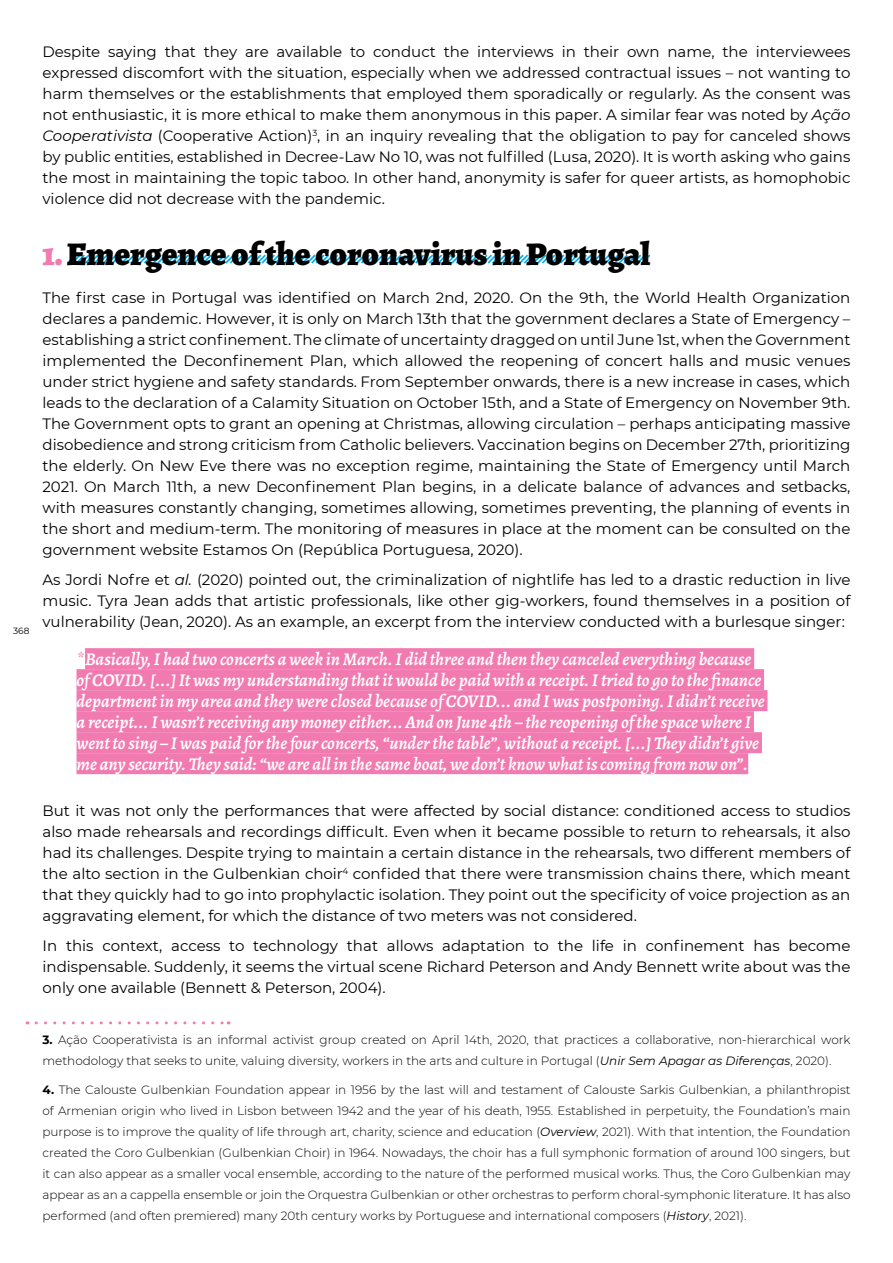
<style>
.page{position:relative;width:893px;height:1263px;background:#fff}
.page>*{position:absolute;margin:0;border:0;box-sizing:border-box;transform-origin:0 0}
.t1{font:900 33px "Alegreya";color:#000}
.t2{font:italic 600 18px/21px "Alegreya";color:#fff}
.t3{font:15px/21px "Montserrat";color:#000;text-align:justify}
.t4{font:300 12px/21px "Montserrat";color:#000}
.t5{font:9px "Montserrat";color:#000}
.s1{font-style:italic}
.s2{color:#f17bb0}
.s3{font-weight:400;color:#f17bb0}
.s4{font-weight:700}
.s5{font-weight:400;font-style:italic}
</style>
<div class="page">
<svg style="left:67px;top:254px;width:584px;height:10px"></svg>
<div style="left:85px;top:648px;width:669px;height:21px;background:#f17bb0"></div>
<div style="left:77px;top:669px;width:687px;height:21px;background:#f17bb0"></div>
<div style="left:77px;top:690px;width:690px;height:21px;background:#f17bb0"></div>
<div style="left:77px;top:711px;width:677px;height:21px;background:#f17bb0"></div>
<div style="left:77px;top:732px;width:685px;height:21px;background:#f17bb0"></div>
<div style="left:77px;top:753px;width:671px;height:21px;background:#f17bb0"></div>
<svg style="left:36px;top:1021px;width:193px;height:3px"></svg>
<p class="t5" style="left:13px;top:625px;width:18px">368</p>
<p class="t3" style="left:43px;top:41px;width:809px">Despite saying that they are available to conduct the interviews in their own name, the interviewees expressed discomfort with the situation, especially when we addressed contractual issues – not wanting to harm themselves or the establishments that employed them sporadically or regularly. As the consent was not enthusiastic, it is more ethical to make them anonymous in this paper. A similar fear was noted by <span class="s1">Ação Cooperativista</span> (Cooperative Action)<sup>3</sup>, in an inquiry revealing that the obligation to pay for canceled shows by public entities, established in Decree-Law No 10, was not fulfilled (Lusa, 2020). It is worth asking who gains the most in maintaining the topic taboo. In other hand, anonymity is safer for queer artists, as homophobic violence did not decrease with the pandemic.</p>
<h1 class="t1" style="left:43px;top:233px;width:609px"><span class="s2">1.</span> Emergence of the coronavirus in Portugal</h1>
<p class="t3" style="left:43px;top:287px;width:809px">The first case in Portugal was identified on March 2nd, 2020. On the 9th, the World Health Organization declares a pandemic. However, it is only on March 13th that the government declares a State of Emergency – establishing a strict confinement. The climate of uncertainty dragged on until June 1st, when the Government implemented the Deconfinement Plan, which allowed the reopening of concert halls and music venues under strict hygiene and safety standards. From September onwards, there is a new increase in cases, which leads to the declaration of a Calamity Situation on October 15th, and a State of Emergency on November 9th.<br>The Government opts to grant an opening at Christmas, allowing circulation – perhaps anticipating massive disobedience and strong criticism from Catholic believers. Vaccination begins on December 27th, prioritizing the elderly. On New Eve there was no exception regime, maintaining the State of Emergency until March 2021. On March 11th, a new Deconfinement Plan begins, in a delicate balance of advances and setbacks, with measures constantly changing, sometimes allowing, sometimes preventing, the planning of events in the short and medium-term. The monitoring of measures in place at the moment can be consulted on the government website Estamos On (República Portuguesa, 2020).</p>
<p class="t3" style="left:43px;top:568px;width:809px">As Jordi Nofre et <span class="s1">al.</span> (2020) pointed out, the criminalization of nightlife has led to a drastic reduction in live music. Tyra Jean adds that artistic professionals, like other gig-workers, found themselves in a position of vulnerability (Jean, 2020). As an example, an excerpt from the interview conducted with a burlesque singer:</p>
<p class="t2" style="left:77px;top:648px;width:690px"><span class="s3">*</span>Basically, I had two concerts a week in March. I did three and then they canceled everything because of COVID. [...] It was my understanding that it would be paid with a receipt. I tried to go to the finance department in my area and they were closed because of COVID... and I was postponing. I didn’t receive a receipt... I wasn’t receiving any money either... And on June 4th – the reopening of the space where I went to sing – I was paid for the four concerts, “under the table”, without a receipt. [...] They didn’t give me any security. They said: “we are all in the same boat, we don’t know what is coming from now on”.</p>
<p class="t3" style="left:43px;top:800px;width:809px">But it was not only the performances that were affected by social distance: conditioned access to studios also made rehearsals and recordings difficult. Even when it became possible to return to rehearsals, it also had its challenges. Despite trying to maintain a certain distance in the rehearsals, two different members of the alto section in the Gulbenkian choir<sup>4</sup> confided that there were transmission chains there, which meant that they quickly had to go into prophylactic isolation. They point out the specificity of voice projection as an aggravating element, for which the distance of two meters was not considered.</p>
<p class="t3" style="left:43px;top:934px;width:809px">In this context, access to technology that allows adaptation to the life in confinement has become indispensable. Suddenly, it seems the virtual scene Richard Peterson and Andy Bennett write about was the only one available (Bennett &amp; Peterson, 2004).</p>
<p class="t4" style="left:43px;top:1029px;width:809px"><span class="s4">3.</span> Ação Cooperativista is an informal activist group created on April 14th, 2020, that practices a collaborative, non-hierarchical work methodology that seeks to unite, valuing diversity, workers in the arts and culture in Portugal (<span class="s5">Unir Sem Apagar as Diferenças</span>, 2020).</p>
<p class="t4" style="left:43px;top:1079px;width:809px;text-align:justify"><span class="s4">4.</span> The Calouste Gulbenkian Foundation appear in 1956 by the last will and testament of Calouste Sarkis Gulbenkian, a philanthropist of Armenian origin who lived in Lisbon between 1942 and the year of his death, 1955. Established in perpetuity, the Foundation’s main purpose is to improve the quality of life through art, charity, science and education (<span class="s5">Overview</span>, 2021). With that intention, the Foundation created the Coro Gulbenkian (Gulbenkian Choir) in 1964. Nowadays, the choir has a full symphonic formation of around 100 singers, but it can also appear as a smaller vocal ensemble, according to the nature of the performed musical works. Thus, the Coro Gulbenkian may appear as an a cappella ensemble or join the Orquestra Gulbenkian or other orchestras to perform choral-symphonic literature. It has also performed (and often premiered) many 20th century works by Portuguese and international composers (<span class="s5">History</span>, 2021).</p>
</div>
